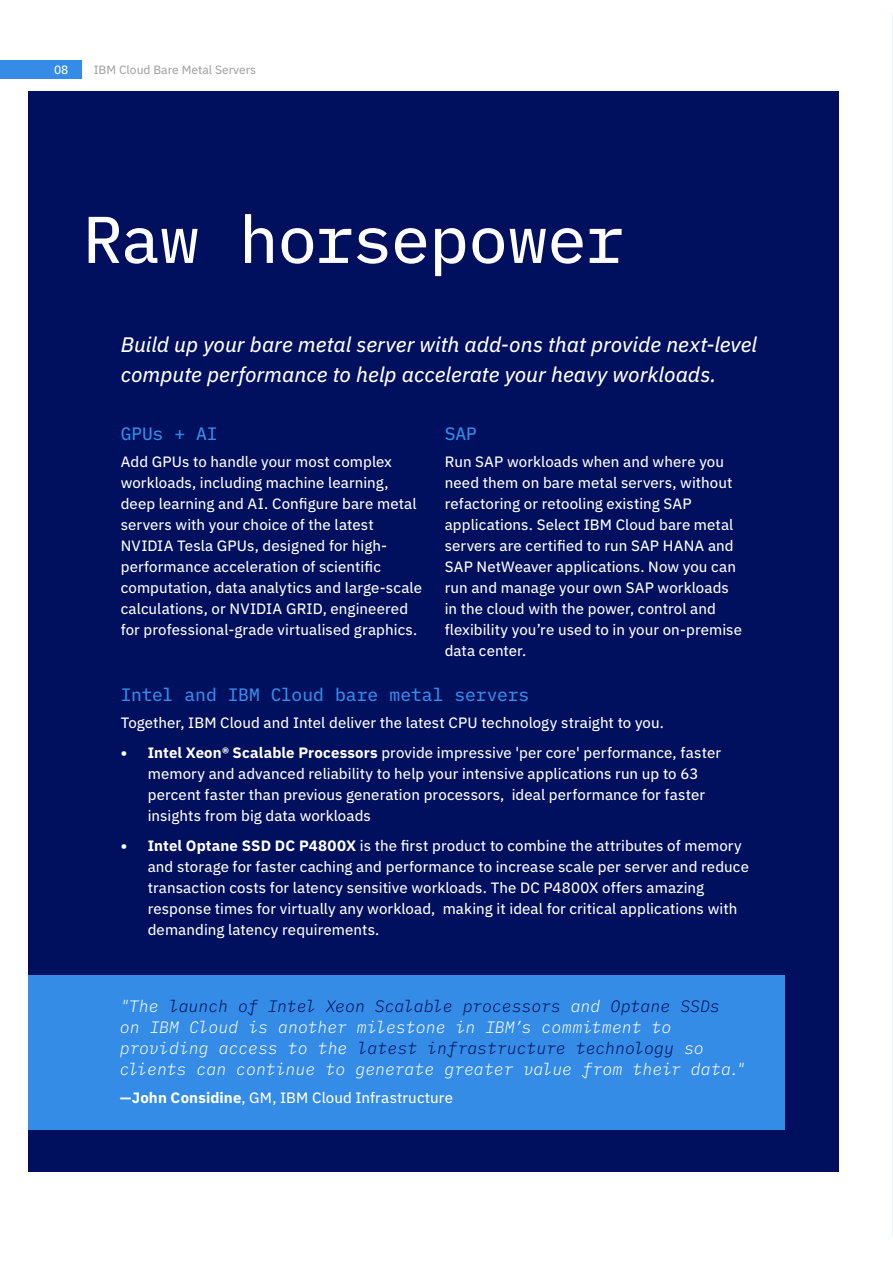
<style>
.page{position:relative;width:893px;height:1263px;background:#fff}
.page>*{position:absolute;margin:0;border:0;box-sizing:border-box;transform-origin:0 0}
.t1{font:66px "IBM Plex Mono Text";letter-spacing:-.015em;color:#fff}
.t2{font:italic 21px/30px "IBM Plex Sans Text";color:#fff}
.t3{font:18px "IBM Plex Mono Text";letter-spacing:-.005em;color:#348ce7}
.t4{font:italic 300 16.5px/21px "IBM Plex Mono";color:#fff}
.t5{font:15px/21px "IBM Plex Sans Text";letter-spacing:.005em;color:#fff}
.t6{font:12px "IBM Plex Sans Text";color:#a3a4a3}
.t7{font:12px "IBM Plex Sans Text";color:#fff}
.s1{font-family:"IBM Plex Sans";font-weight:700}
.s2{color:#000f5e}
</style>
<div class="page">
<div style="left:29px;top:91px;width:810px;height:1080px;background:#000f5e"></div>
<hr style="left:892px;top:13px;width:1px;height:1224px;background:#dfe9e9">
<div style="left:0;top:60px;width:81px;height:18px;background:#348ce7"></div>
<div style="left:29px;top:976px;width:756px;height:154px;background:#348ce7"></div>
<p class="t7" style="left:54px;top:61px;width:16px">08</p>
<p class="t6" style="left:94px;top:61px;width:164px">IBM Cloud Bare Metal Servers</p>
<h1 class="t1" style="left:83px;top:189px;width:543px">Raw horsepower</h1>
<h2 class="t2" style="left:121px;top:328px;width:638px">Build up your bare metal server with add-ons that provide next-level compute performance to help accelerate your heavy workloads.</h2>
<p class="t3" style="left:121px;top:419px;width:99px">GPUs + AI</p>
<p class="t5" style="left:121px;top:450px;width:303px">Add GPUs to handle your most complex workloads, including machine learning, deep learning and AI. Configure bare metal servers with your choice of the latest NVIDIA Tesla GPUs, designed for high&shy;performance acceleration of scientific computation, data analytics and large-scale calculations, or NVIDIA GRID, engineered for professional-grade virtualised graphics.</p>
<p class="t3" style="left:445px;top:419px;width:34px">SAP</p>
<p class="t5" style="left:445px;top:450px;width:299px">Run SAP workloads when and where you need them on bare metal servers, without refactoring or retooling existing SAP applications. Select IBM Cloud bare metal servers are certified to run SAP HANA and SAP NetWeaver applications. Now you can run and manage your own SAP workloads in the cloud with the power, control and flexibility you’re used to in your on-premise data center.</p>
<p class="t3" style="left:121px;top:680px;width:410px">Intel and IBM Cloud bare metal servers</p>
<p class="t5" style="left:121px;top:711px;width:545px">Together, IBM Cloud and Intel deliver the latest CPU technology straight to you.</p>
<p class="t5" style="left:148px;top:741px;width:575px;text-indent:-27px"><span class="s1">• Intel Xeon® Scalable Processors</span> provide impressive 'per core' performance, faster memory and advanced reliability to help your intensive applications run up to 63 percent faster than previous generation processors, ideal performance for faster insights from big data workloads</p>
<p class="t5" style="left:148px;top:834px;width:603px;text-indent:-27px"><span class="s1">• Intel Optane SSD DC P4800X</span> is the first product to combine the attributes of memory and storage for faster caching and performance to increase scale per server and reduce transaction costs for latency sensitive workloads. The DC P4800X offers amazing response times for virtually any workload, making it ideal for critical applications with demanding latency requirements.</p>
<p class="t4" style="left:120px;top:994px;width:628px">"The <span class="s2">launch of Intel Xeon Scalable processors</span> and <span class="s2">Optane SSDs<br></span>on IBM Cloud is another milestone in IBM’s commitment to providing access to the <span class="s2">latest infrastructure technology</span> so clients can continue to generate greater value from their data."</p>
<p class="t5" style="left:120px;top:1086px;width:335px"><span class="s1">—John Considine</span>, GM, IBM Cloud Infrastructure</p>
</div>
